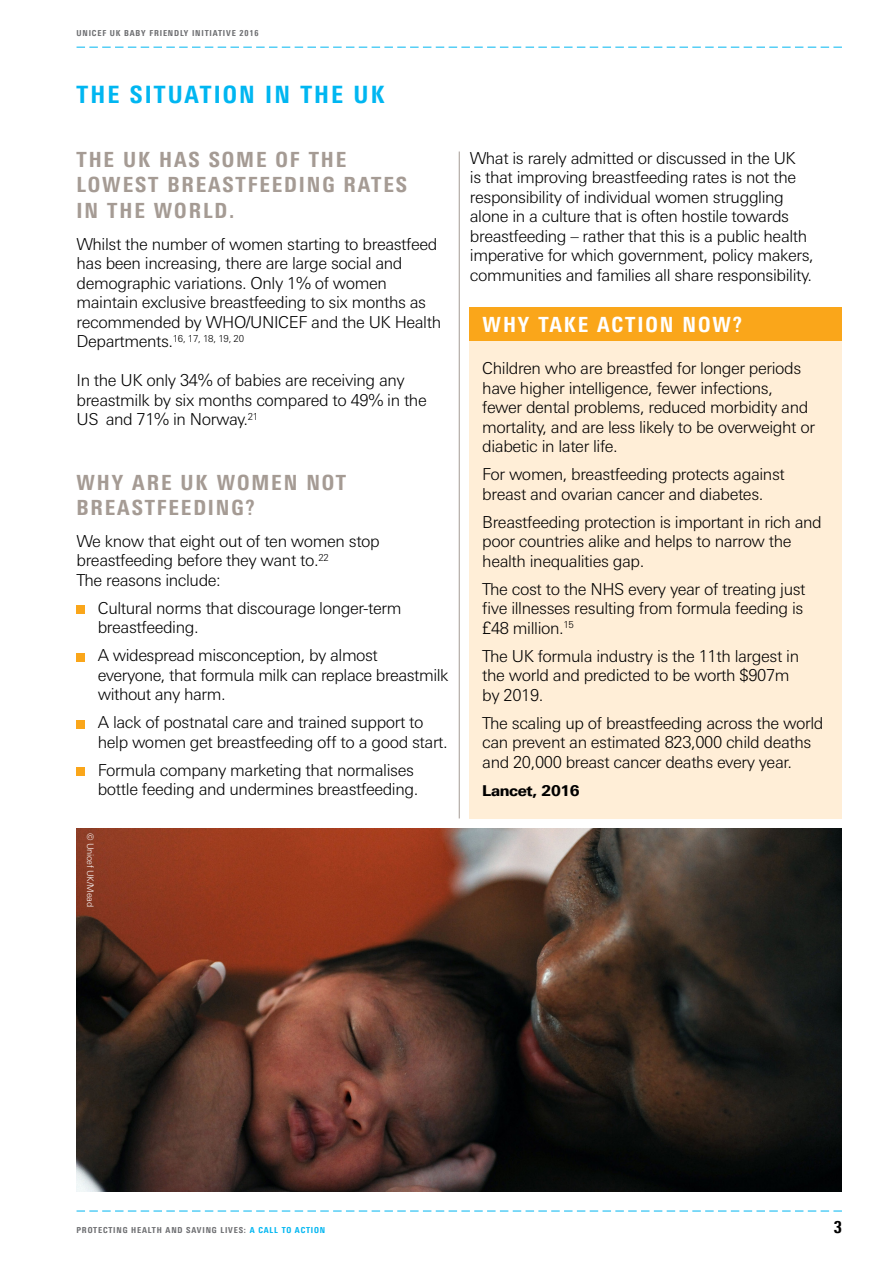
<style>
.page{position:relative;width:893px;height:1263px;background:#fff}
.page>*{position:absolute;margin:0;border:0;box-sizing:border-box;transform-origin:0 0}
.t1{font:800 condensed 24px "Univers Next Pro";letter-spacing:.09em;color:#00b6f1}
.t2{font:800 condensed 21px/25.2px "Univers Next Pro";letter-spacing:.09em;color:#a59b94}
.t3{font:800 condensed 21px "Univers Next Pro";letter-spacing:.09em;color:#fff}
.t4{font:300 16.5px/19.5px "Univers Next Pro";letter-spacing:-.025em;color:#000}
.t5{font:800 condensed 16.5px "Univers Next Pro";color:#000}
.t6{font:800 15px "Univers Next Pro";letter-spacing:-.025em;color:#000}
.t7{font:300 9.6px "Univers Next Pro";letter-spacing:-.025em;color:#000}
.t8{font:300 9px "Univers Next Pro";letter-spacing:-.025em;color:#fff}
.t9{font:800 condensed 8.25px "Univers Next Pro";letter-spacing:.1em;color:#6d6e71}
.s1{font-size:16.5px}
.s2{color:#00b6f1}
</style>
<div class="page">
<svg style="left:77px;top:1211px;width:765px;height:1px"></svg>
<svg style="left:77px;top:47px;width:765px;height:1px"></svg>
<div style="left:77px;top:605px;width:8px;height:9px;background:#faa61a"></div>
<div style="left:77px;top:653px;width:8px;height:8px;background:#faa61a"></div>
<div style="left:77px;top:720px;width:8px;height:8px;background:#faa61a"></div>
<div style="left:77px;top:767px;width:8px;height:9px;background:#faa61a"></div>
<hr style="left:459px;top:152px;width:1px;height:666px;background:#a59b94">
<div style="left:470px;top:308px;width:372px;height:510px;background:#ffeed7"></div>
<div style="left:470px;top:308px;width:372px;height:33px;background:#faa61a"></div>
<img style="left:77px;top:828px;width:765px;height:363px">
<p class="t9" style="left:77px;top:28px;width:183px">UNICEF UK BABY FRIENDLY INITIATIVE 2016</p>
<h1 class="t1" style="left:77px;top:80px;width:309px">THE SITUATION IN THE UK</h1>
<p class="t2" style="left:77px;top:147px;width:332px">THE UK HAS SOME OF THE<br>LOWEST BREASTFEEDING RATES<br>IN THE WORLD.</p>
<p class="t4" style="left:77px;top:234px;width:366px">Whilst the number of women starting to breastfeed has been increasing, there are large social and demographic variations. Only 1% of women maintain exclusive breastfeeding to six months as recommended by WHO/UNICEF and the UK Health</p>
<p class="t7" style="left:77px;top:333px;width:169px"><span class="s1">Departments.</span>16, 17, 18, 19, 20</p>
<p class="t4" style="left:77px;top:371px;width:352px">In the UK only 34% of babies are receiving any breastmilk by six months compared to 49% in the<br>US and 71% in Norway.<sup>21</sup></p>
<p class="t2" style="left:77px;top:470px;width:271px">WHY ARE UK WOMEN NOT<br>BREASTFEEDING?</p>
<p class="t4" style="left:77px;top:531px;width:305px">We know that eight out of ten women stop breastfeeding before they want to.<sup>22<br></sup>The reasons include:</p>
<p class="t4" style="left:98px;top:598px;width:305px">Cultural norms that discourage longer-term breastfeeding.</p>
<p class="t4" style="left:98px;top:646px;width:352px">A widespread misconception, by almost everyone, that formula milk can replace breastmilk without any harm.</p>
<p class="t4" style="left:98px;top:713px;width:352px">A lack of postnatal care and trained support to help women get breastfeeding off to a good start.</p>
<p class="t4" style="left:98px;top:760px;width:322px">Formula company marketing that normalises bottle feeding and undermines breastfeeding.</p>
<p class="t8" style="left:96px;top:833px;width:75px;rotate:90deg">© Unicef UK/Mead</p>
<p class="t4" style="left:470px;top:148px;width:345px">What is rarely admitted or discussed in the UK<br>is that improving breastfeeding rates is not the responsibility of individual women struggling alone in a culture that is often hostile towards breastfeeding – rather that this is a public health imperative for which government, policy makers, communities and families all share responsibility.</p>
<p class="t3" style="left:483px;top:312px;width:261px">WHY TAKE ACTION NOW?</p>
<p class="t4" style="left:482px;top:358px;width:334px">Children who are breastfed for longer periods have higher intelligence, fewer infections, fewer dental problems, reduced morbidity and mortality, and are less likely to be overweight or diabetic in later life.</p>
<p class="t4" style="left:482px;top:464px;width:304px">For women, breastfeeding protects against breast and ovarian cancer and diabetes.</p>
<p class="t4" style="left:482px;top:512px;width:341px">Breastfeeding protection is important in rich and poor countries alike and helps to narrow the health inequalities gap.</p>
<p class="t4" style="left:482px;top:579px;width:325px">The cost to the NHS every year of treating just five illnesses resulting from formula feeding is £48 million.<sup>15</sup></p>
<p class="t4" style="left:482px;top:646px;width:318px">The UK formula industry is the 11th largest in the world and predicted to be worth $907m by 2019.</p>
<p class="t4" style="left:482px;top:713px;width:343px">The scaling up of breastfeeding across the world can prevent an estimated 823,000 child deaths and 20,000 breast cancer deaths every year.</p>
<p class="t6" style="left:482px;top:781px;width:99px">Lancet, 2016</p>
<p class="t9" style="left:77px;top:1225px;width:250px">PROTECTING HEALTH AND SAVING LIVES: <span class="s2">A CALL TO ACTION</span></p>
<p class="t5" style="left:834px;top:1217px;width:10px">3</p>
</div>
